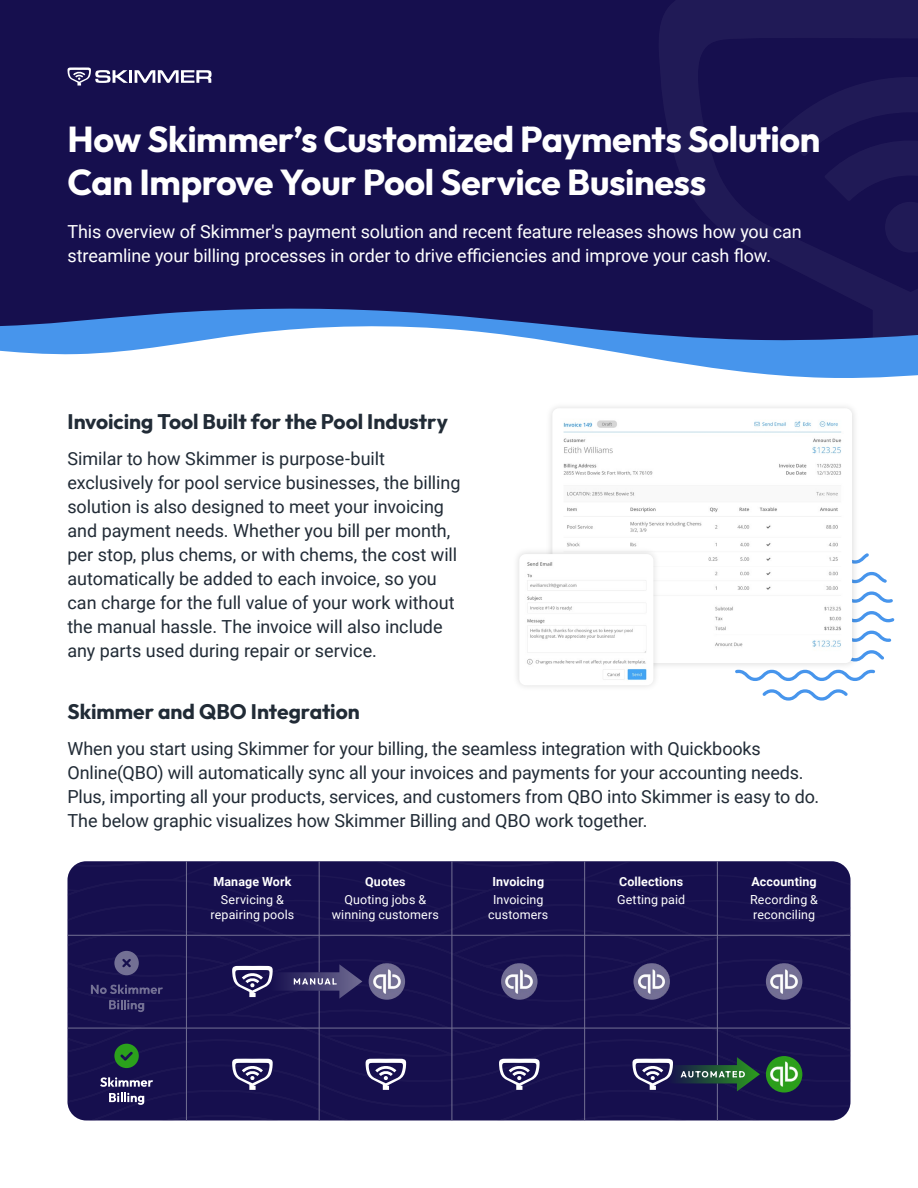
<style>
.page{position:relative;width:918px;height:1188px;background:#fff}
.page>*{position:absolute;margin:0;border:0;box-sizing:border-box;transform-origin:0 0}
.t1{font:100 36px/43.2px "Outfit";letter-spacing:-.01em;color:#fff}
.t2{font:100 21px "Outfit";color:#212b36}
.t3{font:18px/24px "Roboto";letter-spacing:-.005em;color:#212b36}
.t4{font:18px/24px "Roboto";letter-spacing:-.01em;color:#fff}
.t5{font:12.45px/15px "Roboto";letter-spacing:.01em;color:#fff;text-align:center}
.t6{font:700 12.45px "Roboto";letter-spacing:.01em;color:#fff}
</style>
<div class="page">
<svg style="left:0;top:341px;width:918px;height:37px"></svg>
<svg style="left:0;top:0;width:659px;height:341px;background:#1c1a59"></svg>
<svg style="left:659px;top:0;width:259px;height:341px;background:#1a1452"></svg>
<svg style="left:859px;top:553px;width:10px;height:10px"></svg>
<svg style="left:859px;top:572px;width:28px;height:11px"></svg>
<svg style="left:859px;top:591px;width:34px;height:12px"></svg>
<svg style="left:859px;top:611px;width:36px;height:11px"></svg>
<svg style="left:859px;top:631px;width:32px;height:11px"></svg>
<svg style="left:859px;top:650px;width:25px;height:11px"></svg>
<svg style="left:735px;top:670px;width:140px;height:11px"></svg>
<svg style="left:762px;top:689px;width:86px;height:12px"></svg>
<div style="left:68px;top:861px;width:782px;height:259px;background:#160f4e"></div>
<img style="left:369px;top:963px;width:36px;height:37px;border-radius:18px">
<img style="left:501px;top:963px;width:37px;height:37px;border-radius:18px">
<img style="left:633px;top:963px;width:37px;height:37px;border-radius:18px">
<img style="left:766px;top:963px;width:36px;height:37px;border-radius:18px">
<img style="left:766px;top:1056px;width:36px;height:37px;border-radius:18px">
<svg style="left:100px;top:1077px;width:53px;height:10px"></svg>
<svg style="left:109px;top:1093px;width:35px;height:12px"></svg>
<svg style="left:114px;top:1044px;width:25px;height:24px"></svg>
<svg style="left:91px;top:985px;width:72px;height:9px"></svg>
<svg style="left:109px;top:1000px;width:35px;height:12px"></svg>
<svg style="left:114px;top:951px;width:25px;height:24px"></svg>
<svg style="left:232px;top:1059px;width:41px;height:31px"></svg>
<svg style="left:365px;top:1059px;width:42px;height:31px"></svg>
<svg style="left:499px;top:1059px;width:41px;height:31px"></svg>
<hr style="left:68px;top:1028px;width:782px;height:1px;background:#737094">
<hr style="left:68px;top:935px;width:782px;height:1px;background:#737094">
<hr style="left:186px;top:861px;width:1px;height:259px;background:#737094">
<hr style="left:717px;top:861px;width:1px;height:259px;background:#737094">
<hr style="left:584px;top:861px;width:1px;height:259px;background:#737094">
<hr style="left:452px;top:861px;width:1px;height:259px;background:#737094">
<hr style="left:319px;top:861px;width:1px;height:259px;background:#737094">
<svg style="left:632px;top:1057px;width:128px;height:34px;background:#3c4a60"></svg>
<svg style="left:232px;top:964px;width:130px;height:35px;background:#433e70"></svg>
<div style="left:545px;top:401px;width:314px;height:269px;background:#000;opacity:.15"></div>
<img style="left:563px;top:420px;width:289px;height:242px">
<div style="left:512px;top:547px;width:149px;height:145px;background:#000;opacity:.15"></div>
<img style="left:527px;top:562px;width:120px;height:118px">
<svg style="left:68px;top:68px;width:144px;height:18px"></svg>
<h1 class="t1" style="left:68px;top:118px;width:754px">How Skimmer’s Customized Payments Solution<br>Can Improve Your Pool Service Business</h1>
<p class="t4" style="left:68px;top:219px;width:736px">This overview of Skimmer's payment solution and recent feature releases shows how you can streamline your billing processes in order to drive efficiencies and improve your cash flow.</p>
<p class="t2" style="left:68px;top:410px;width:382px">Invoicing Tool Built for the Pool Industry</p>
<p class="t3" style="left:68px;top:446px;width:395px">Similar to how Skimmer is purpose-built exclusively for pool service businesses, the billing solution is also designed to meet your invoicing and payment needs. Whether you bill per month, per stop, plus chems, or with chems, the cost will automatically be added to each invoice, so you can charge for the full value of your work without the manual hassle. The invoice will also include any parts used during repair or service.</p>
<p class="t2" style="left:68px;top:700px;width:294px">Skimmer and QBO Integration</p>
<p class="t3" style="left:68px;top:736px;width:753px">When you start using Skimmer for your billing, the seamless integration with Quickbooks Online(QBO) will automatically sync all your invoices and payments for your accounting needs.<br>Plus, importing all your products, services, and customers from QBO into Skimmer is easy to do.<br>The below graphic visualizes how Skimmer Billing and QBO work together.</p>
<p class="t6" style="left:213px;top:873px;width:80px">Manage Work</p>
<p class="t5" style="left:211px;top:892px;width:85px">Servicing &amp; repairing pools</p>
<p class="t6" style="left:365px;top:873px;width:42px">Quotes</p>
<p class="t5" style="left:332px;top:892px;width:108px">Quoting jobs &amp; winning customers</p>
<p class="t6" style="left:492px;top:873px;width:53px">Invoicing</p>
<p class="t5" style="left:488px;top:892px;width:62px">Invoicing customers</p>
<p class="t6" style="left:619px;top:873px;width:66px">Collections</p>
<p class="t5" style="left:617px;top:892px;width:70px">Getting paid</p>
<p class="t6" style="left:752px;top:873px;width:67px">Accounting</p>
<p class="t5" style="left:750px;top:892px;width:69px;text-align:left">Recording &amp; reconciling</p>
</div>
